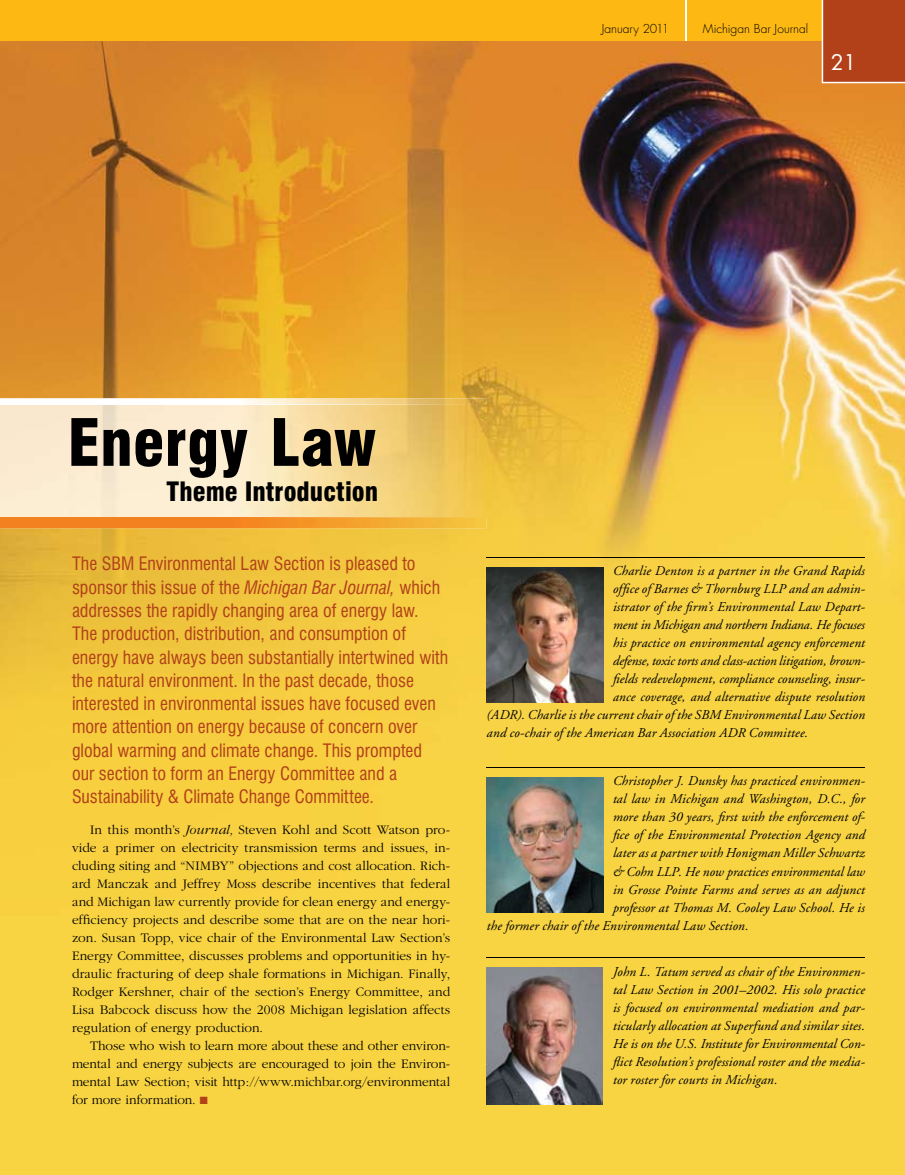
<style>
.page{position:relative;width:905px;height:1175px;background:#fff}
.page>*{position:absolute;margin:0;border:0;box-sizing:border-box;transform-origin:0 0}
.t1{font:900 condensed 63.45px "Swiss 721 BT";letter-spacing:.005em;color:#000}
.t2{font:900 condensed 25.95px "Swiss 721 BT";letter-spacing:.005em;color:#000}
.t3{font:21px "Futura";color:#fff}
.t4{font:condensed 18px/23.2px "Swiss 721 BT";color:#b2411a}
.t5{font:italic 13.5px/18px "Adobe Garamond";letter-spacing:.01em;color:#000;text-align:justify}
.t6{font:300 13.5px/18px "Garamond";color:#000;text-align:justify}
.t7{font:italic 13.5px "Adobe Garamond";letter-spacing:-.01em;color:#000}
.t8{font:300 12px "Futura";color:#000}
.s1{font-style:italic}
.s2{color:#b2411a}
</style>
<div class="page">
<img style="left:0;top:40px;width:904px;height:1134px">
<div style="left:0;top:0;width:904px;height:40px;background:#fdb813"></div>
<hr style="left:684px;top:0;width:2px;height:40px;background:#fff">
<div style="left:821px;top:0;width:83px;height:83px;background:#b2411a"></div>
<hr style="left:486px;top:766px;width:378px;height:1px;background:#000">
<img style="left:486px;top:777px;width:117px;height:135px">
<hr style="left:486px;top:957px;width:378px;height:1px;background:#000">
<img style="left:486px;top:968px;width:117px;height:136px">
<hr style="left:486px;top:556px;width:378px;height:1px;background:#000">
<img style="left:486px;top:567px;width:117px;height:135px">
<img style="left:0;top:398px;width:486px;height:130px">
<img style="left:0;top:517px;width:486px;height:1px">
<img style="left:0;top:404px;width:486px;height:1px">
<p class="t8" style="left:601px;top:21px;width:69px">January 2011</p>
<p class="t8" style="left:702px;top:21px;width:107px">Michigan Bar Journal</p>
<h3 class="t3" style="left:830px;top:48px;width:27px">21</h3>
<h1 class="t1" style="left:68px;top:405px;width:310px">Energy Law</h1>
<h2 class="t2" style="left:166px;top:476px;width:213px">Theme Introduction</h2>
<p class="t4" style="left:72px;top:552px;width:378px">The SBM Environmental Law Section is pleased to sponsor this issue of the <span class="s1">Michigan Bar Journal,</span> which addresses the rapidly changing area of energy law.<br>The production, distribution, and consumption of energy have always been substantially intertwined with the natural environment. In the past decade, those interested in environmental issues have focused even more attention on energy because of concern over global warming and climate change. This prompted our section to form an Energy Committee and a Sustainability &amp; Climate Change Committee.</p>
<p class="t6" style="left:72px;top:821px;width:380px;text-indent:18px">In this month’s <span class="s1">Journal,</span> Steven Kohl and Scott Watson pro&shy;vide a primer on electricity transmission terms and issues, in&shy;cluding siting and “NIMBY” objections and cost allocation. Rich&shy;ard Manczak and Jeffrey Moss describe incentives that federal and Michigan law currently provide for clean energy and energy&shy;efficiency projects and describe some that are on the near hori&shy;zon. Susan Topp, vice chair of the Environmental Law Section’s Energy Committee, discusses problems and opportunities in hy&shy;draulic fracturing of deep shale formations in Michigan. Finally, Rodger Kershner, chair of the section’s Energy Committee, and Lisa Babcock discuss how the 2008 Michigan legislation affects regulation of energy production.</p>
<p class="t6" style="left:72px;top:1036px;width:379px;text-indent:18px">Those who wish to learn more about these and other environ&shy;mental and energy subjects are encouraged to join the Environ&shy;mental Law Section; visit http://www.michbar.org/environmental for more information. <span class="s2">■</span></p>
<p class="t5" style="left:612px;top:562px;width:253px">Charlie Denton is a partner in the Grand Rapids</p>
<p class="t5" style="left:612px;top:580px;width:254px">office of Barnes &amp; Thornburg LLP and an admin-</p>
<p class="t5" style="left:612px;top:598px;width:254px">istrator of the firm’s Environmental Law Depart-</p>
<p class="t7" style="left:612px;top:618px;width:253px">ment in Michigan and northern Indiana. He focuses</p>
<p class="t5" style="left:612px;top:634px;width:253px">his practice on environmental agency enforcement</p>
<p class="t7" style="left:612px;top:654px;width:254px">defense, toxic torts and class-action litigation, brown-</p>
<p class="t5" style="left:612px;top:670px;width:254px">fields redevelopment, compliance counseling, insur-</p>
<p class="t5" style="left:612px;top:688px;width:254px">ance coverage, and alternative dispute resolution</p>
<p class="t5" style="left:486px;top:706px;width:379px">(ADR). Charlie is the current chair of the SBM Environmental Law Section</p>
<p class="t5" style="left:486px;top:724px;width:323px">and co-chair of the American Bar Association ADR Committee.</p>
<p class="t5" style="left:612px;top:772px;width:254px">Christopher J. Dunsky has practiced environmen-</p>
<p class="t5" style="left:612px;top:790px;width:253px">tal law in Michigan and Washington, D.C., for</p>
<p class="t5" style="left:612px;top:808px;width:254px">more than 30 years, first with the enforcement of-</p>
<p class="t5" style="left:612px;top:826px;width:254px">fice of the Environmental Protection Agency and</p>
<p class="t5" style="left:612px;top:844px;width:253px">later as a partner with Honigman Miller Schwartz</p>
<p class="t5" style="left:612px;top:862px;width:253px">&amp; Cohn LLP. He now practices environmental law</p>
<p class="t5" style="left:612px;top:880px;width:253px">in Grosse Pointe Farms and serves as an adjunct</p>
<p class="t5" style="left:612px;top:898px;width:253px">professor at Thomas M. Cooley Law School. He is</p>
<p class="t5" style="left:486px;top:916px;width:263px">the former chair of the Environmental Law Section.</p>
<p class="t5" style="left:612px;top:963px;width:254px">John L. Tatum served as chair of the Environmen&shy;tal Law Section in 2001–2002. His solo practice is focused on environmental mediation and par&shy;ticularly allocation at Superfund and similar sites.<br>He is on the U.S. Institute for Environmental Con&shy;flict Resolution’s professional roster and the media&shy;tor roster for courts in Michigan.</p>
</div>
